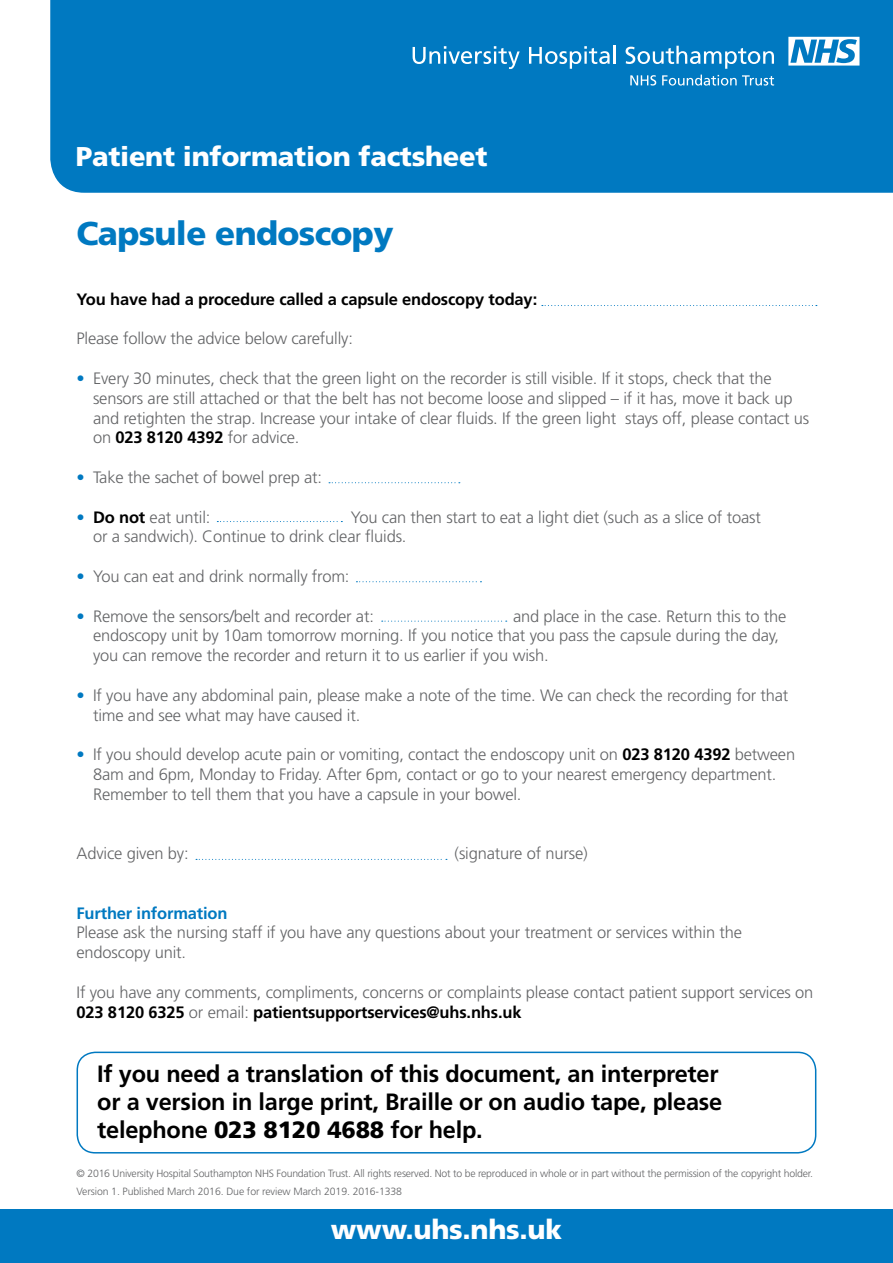
<style>
.page{position:relative;width:893px;height:1263px;background:#fff}
.page>*{position:absolute;margin:0;border:0;box-sizing:border-box;transform-origin:0 0}
.t1{font:900 33px "Frutiger";letter-spacing:-.02em;color:#0079c1}
.t2{font:900 27.15px "Frutiger";letter-spacing:-.01em;color:#fff}
.t3{font:700 23.55px/28.3px "Frutiger";letter-spacing:-.01em;color:#000}
.t4{font:300 16.5px/19.8px "Frutiger";letter-spacing:-.01em;color:#636466}
.t5{font:700 16.5px "Frutiger";letter-spacing:-.01em;color:#000}
.t6{font:700 16.5px "Frutiger";letter-spacing:-.01em;color:#0079c1}
.t7{font:300 10.5px/17.9px "Frutiger";letter-spacing:-.02em;color:#636466}
.s1{color:#0079c1}
.s2{font-weight:700;color:#000}
.s3{font-weight:900}
</style>
<div class="page">
<div style="left:0;top:1209px;width:893px;height:54px;background:#0079c1"></div>
<div style="left:50px;top:0;width:843px;height:193px;background:#0079c1"></div>
<svg style="left:413px;top:46px;width:107px;height:23px"></svg>
<svg style="left:529px;top:46px;width:81px;height:23px"></svg>
<hr style="left:613px;top:46px;width:3px;height:18px;background:#fff">
<svg style="left:626px;top:46px;width:148px;height:23px"></svg>
<svg style="left:630px;top:75px;width:26px;height:11px"></svg>
<svg style="left:662px;top:75px;width:112px;height:11px"></svg>
<svg style="left:788px;top:37px;width:71px;height:29px"></svg>
<svg style="left:542px;top:305px;width:275px;height:1px"></svg>
<svg style="left:217px;top:521px;width:125px;height:1px"></svg>
<svg style="left:329px;top:482px;width:131px;height:1px"></svg>
<svg style="left:356px;top:581px;width:125px;height:1px"></svg>
<svg style="left:382px;top:621px;width:125px;height:1px"></svg>
<svg style="left:196px;top:859px;width:251px;height:1px"></svg>
<div style="left:77px;top:1051px;width:739px;height:102px;border:2px solid #0079c1;border-radius:18px"></div>
<h2 class="t2" style="left:76px;top:140px;width:413px">Patient information factsheet</h2>
<h1 class="t1" style="left:77px;top:214px;width:318px">Capsule endoscopy</h1>
<p class="t5" style="left:77px;top:289px;width:462px">You have had a procedure called a capsule endoscopy today:</p>
<p class="t4" style="left:77px;top:329px;width:278px">Please follow the advice below carefully:</p>
<p class="t4" style="left:93px;top:368px;width:718px;text-indent:-16px"><span class="s1">•</span> Every 30 minutes, check that the green light on the recorder is still visible. If it stops, check that the sensors are still attached or that the belt has not become loose and slipped – if it has, move it back up and retighten the strap. Increase your intake of clear fluids. If the green light stays off, please contact us on <span class="s2">023 8120 4392</span> for advice.</p>
<p class="t4" style="left:77px;top:467px;width:247px"><span class="s1">•</span> Take the sachet of bowel prep at:</p>
<p class="t4" style="left:77px;top:507px;width:135px"><span class="s1">•</span> <span class="s2">Do not</span> eat until:</p>
<p class="t4" style="left:93px;top:507px;width:669px;text-indent:258px">You can then start to eat a light diet (such as a slice of toast or a sandwich). Continue to drink clear fluids.</p>
<p class="t4" style="left:77px;top:566px;width:274px"><span class="s1">•</span> You can eat and drink normally from:</p>
<p class="t4" style="left:77px;top:606px;width:299px"><span class="s1">•</span> Remove the sensors/belt and recorder at:</p>
<p class="t4" style="left:93px;top:606px;width:695px;text-indent:420px">and place in the case. Return this to the endoscopy unit by 10am tomorrow morning. If you notice that you pass the capsule during the day, you can remove the recorder and return it to us earlier if you wish.</p>
<p class="t4" style="left:93px;top:685px;width:697px;text-indent:-16px"><span class="s1">•</span> If you have any abdominal pain, please make a note of the time. We can check the recording for that time and see what may have caused it.</p>
<p class="t4" style="left:93px;top:744px;width:704px;text-indent:-16px"><span class="s1">•</span> If you should develop acute pain or vomiting, contact the endoscopy unit on <span class="s2">023 8120 4392</span> between<br>8am and 6pm, Monday to Friday. After 6pm, contact or go to your nearest emergency department.<br>Remember to tell them that you have a capsule in your bowel.</p>
<p class="t4" style="left:77px;top:843px;width:114px">Advice given by:</p>
<p class="t4" style="left:455px;top:843px;width:135px">(signature of nurse)</p>
<p class="t6" style="left:77px;top:903px;width:153px">Further information</p>
<p class="t4" style="left:77px;top:923px;width:667px">Please ask the nursing staff if you have any questions about your treatment or services within the endoscopy unit.</p>
<p class="t4" style="left:77px;top:982px;width:738px">If you have any comments, compliments, concerns or complaints please contact patient support services on<br><span class="s2">023 8120 6325</span> or email: <span class="s2">patientsupportservices@uhs.nhs.uk</span></p>
<h3 class="t3" style="left:97px;top:1059px;width:626px">If you need a translation of this document, an interpreter or a version in large print, Braille or on audio tape, please telephone <span class="s3">023 8120 4688</span> for help.</h3>
<p class="t7" style="left:77px;top:1165px;width:738px">© 2016 University Hospital Southampton NHS Foundation Trust. All rights reserved. Not to be reproduced in whole or in part without the permission of the copyright holder.<br>Version 1. Published March 2016. Due for review March 2019. 2016-1338</p>
<h2 class="t2" style="left:331px;top:1213px;width:233px">www.uhs.nhs.uk</h2>
</div>
